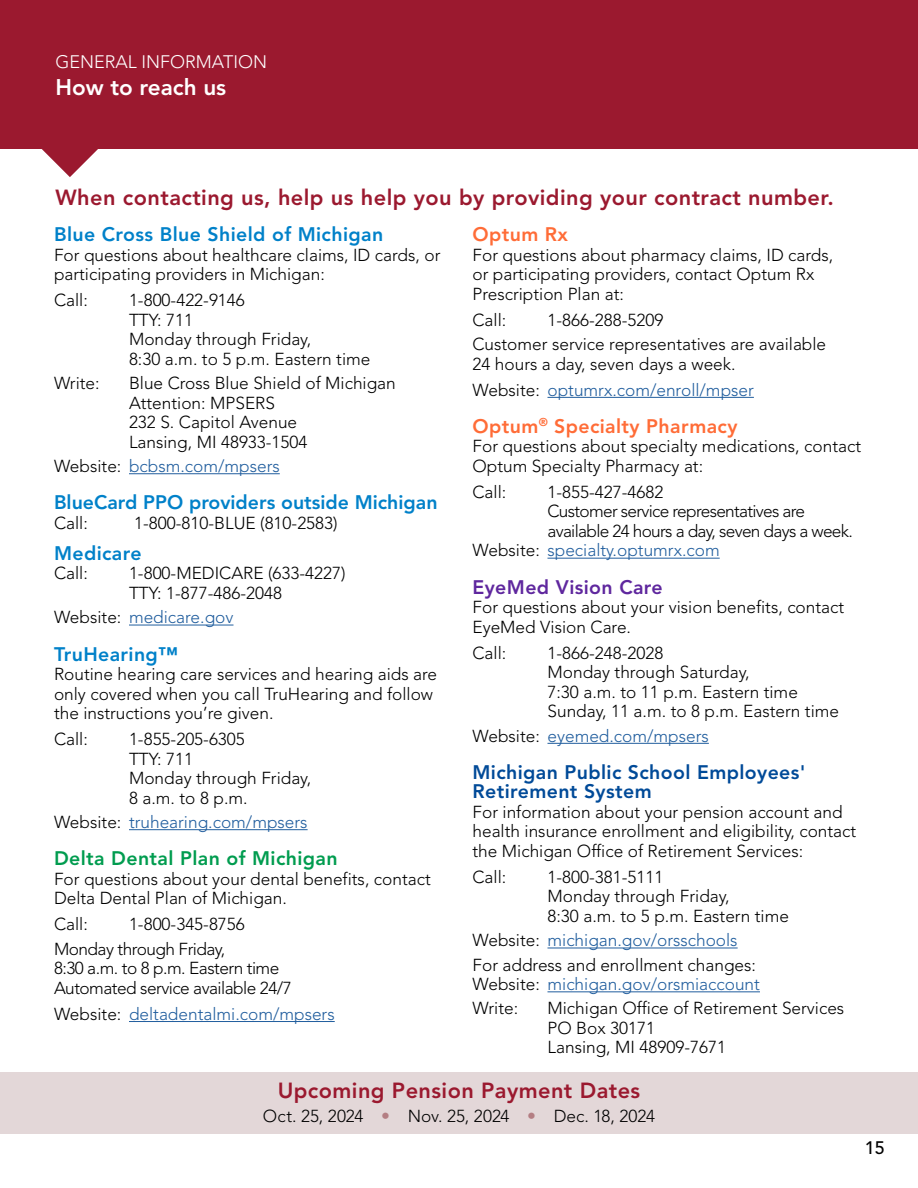
<style>
.page{position:relative;width:918px;height:1188px;background:#fff}
.page>*{position:absolute;margin:0;border:0;box-sizing:border-box;transform-origin:0 0}
.t1{font:800 22.5px "Avenir LT Std";color:#fff}
.t2{font:800 21.75px "Avenir LT Std";letter-spacing:.02em;color:#9b192f}
.t3{font:800 19.5px "Avenir LT Std";letter-spacing:.02em;color:#0081c9}
.t4{font:800 19.5px/19.5px "Avenir LT Std";letter-spacing:.02em;color:#004a98}
.t5{font:800 19.5px "Avenir LT Std";color:#0081c9}
.t6{font:800 19.5px "Avenir LT Std";letter-spacing:.02em;color:#ff6c37}
.t7{font:800 19.5px "Avenir LT Std";letter-spacing:.02em;color:#009c4f}
.t8{font:800 19.5px "Avenir LT Std";letter-spacing:.02em;color:#5f279e}
.t9{font:300 18px "Avenir LT Std";color:#fff}
.t10{font:500 18px "Avenir LT Std";color:#000}
.t11{font:300 17.25px/19.5px "Avenir LT Std";color:#000}
.t12{font:300 17.25px/24.3px "Avenir LT Std";color:#215e9e}
.t13{font:300 17.25px/24.3px "Avenir LT Std";letter-spacing:-.03em;color:#000}
.t14{font:300 17.25px "Avenir LT Std";letter-spacing:-.04em;color:#000}
.s1{color:#000}
.s2{color:#215e9e}
.s3{font-size:17.7px;color:#b47e83}
</style>
<div class="page">
<div style="left:0;top:1072px;width:918px;height:62px;background:#e3d7d8"></div>
<svg style="left:42px;top:149px;width:56px;height:28px"></svg>
<div style="left:0;top:0;width:918px;height:149px;background:#9b192f"></div>
<hr style="left:129px;top:473px;width:151px;height:1px;background:#215e9e">
<hr style="left:129px;top:625px;width:104px;height:1px;background:#215e9e">
<hr style="left:129px;top:829px;width:179px;height:1px;background:#215e9e">
<hr style="left:129px;top:1021px;width:206px;height:1px;background:#215e9e">
<hr style="left:548px;top:397px;width:206px;height:1px;background:#215e9e">
<hr style="left:548px;top:558px;width:172px;height:1px;background:#215e9e">
<hr style="left:548px;top:743px;width:161px;height:1px;background:#215e9e">
<hr style="left:548px;top:948px;width:190px;height:1px;background:#215e9e">
<hr style="left:548px;top:991px;width:212px;height:1px;background:#215e9e">
<p class="t9" style="left:56px;top:51px;width:213px">GENERAL INFORMATION</p>
<h1 class="t1" style="left:56px;top:74px;width:172px">How to reach us</h1>
<p class="t2" style="left:56px;top:185px;width:780px">When contacting us, help us help you by providing your contract number.</p>
<p class="t3" style="left:54px;top:223px;width:331px">Blue Cross Blue Shield of Michigan</p>
<p class="t11" style="left:54px;top:245px;width:388px">For questions about healthcare claims, ID cards, or participating providers in Michigan:</p>
<p class="t11" style="left:54px;top:291px;width:35px">Call:</p>
<p class="t11" style="left:129px;top:291px;width:243px">1‑800‑422‑9146<br>TTY: 711<br>Monday through Friday,<br>8:30 a.m. to 5 p.m. Eastern time</p>
<p class="t11" style="left:54px;top:373px;width:47px">Write:</p>
<p class="t11" style="left:129px;top:373px;width:268px">Blue Cross Blue Shield of Michigan<br>Attention: MPSERS<br>232 S. Capitol Avenue<br>Lansing, MI 48933-1504</p>
<p class="t12" style="left:54px;top:454px;width:227px"><span class="s1">Website:</span> bcbsm.com/mpsers</p>
<p class="t5" style="left:54px;top:491px;width:385px">BlueCard PPO providers outside Michigan</p>
<p class="t11" style="left:54px;top:513px;width:35px">Call:</p>
<p class="t11" style="left:134px;top:513px;width:205px">1‑800‑810‑BLUE (810‑2583)</p>
<p class="t3" style="left:54px;top:542px;width:89px">Medicare</p>
<p class="t11" style="left:54px;top:564px;width:35px">Call:</p>
<p class="t11" style="left:129px;top:564px;width:218px">1‑800‑MEDICARE (633‑4227)<br>TTY: 1‑877‑486‑2048</p>
<p class="t12" style="left:54px;top:605px;width:181px"><span class="s1">Website:</span> medicare.gov</p>
<p class="t3" style="left:54px;top:642px;width:125px">TruHearing™</p>
<p class="t11" style="left:54px;top:664px;width:385px">Routine hearing care services and hearing aids are only covered when you call TruHearing and follow the instructions you’re given.</p>
<p class="t11" style="left:54px;top:729px;width:35px">Call:</p>
<p class="t11" style="left:129px;top:729px;width:184px">1‑855‑205‑6305<br>TTY: 711<br>Monday through Friday,<br>8 a.m. to 8 p.m.</p>
<p class="t12" style="left:54px;top:810px;width:255px"><span class="s1">Website:</span> truhearing.com/mpsers</p>
<p class="t7" style="left:54px;top:847px;width:285px">Delta Dental Plan of Michigan</p>
<p class="t11" style="left:54px;top:869px;width:378px">For questions about your dental benefits, contact<br>Delta Dental Plan of Michigan.</p>
<p class="t11" style="left:54px;top:915px;width:35px">Call:</p>
<p class="t6" style="left:472px;top:223px;width:97px">Optum Rx</p>
<p class="t11" style="left:472px;top:245px;width:362px">For questions about pharmacy claims, ID cards, or participating providers, contact Optum Rx<br>Prescription Plan at:</p>
<p class="t11" style="left:472px;top:310px;width:35px">Call:</p>
<p class="t11" style="left:472px;top:308px;width:355px;line-height:24.3px;text-indent:75px">1-866-288-5209<br>Customer service representatives are available</p>
<p class="t11" style="left:472px;top:351px;width:283px;line-height:26px">24 hours a day, seven days a week.<br>Website: <span class="s2">optumrx.com/enroll/mpser</span></p>
<p class="t6" style="left:472px;top:415px;width:266px">Optum<sup>®</sup> Specialty Pharmacy</p>
<p class="t11" style="left:472px;top:437px;width:390px">For questions about specialty medications, contact<br>Optum Specialty Pharmacy at:</p>
<p class="t11" style="left:472px;top:482px;width:35px">Call:</p>
<p class="t11" style="left:548px;top:482px;width:117px">1‑855‑427‑4682</p>
<p class="t14" style="left:548px;top:501px;width:259px">Customer service representatives are</p>
<p class="t14" style="left:548px;top:521px;width:307px">available 24 hours a day, seven days a week.</p>
<p class="t12" style="left:472px;top:538px;width:249px"><span class="s1">Website:</span> specialty.optumrx.com</p>
<p class="t8" style="left:472px;top:575px;width:192px">EyeMed Vision Care</p>
<p class="t11" style="left:472px;top:598px;width:373px">For questions about your vision benefits, contact<br>EyeMed Vision Care.</p>
<p class="t11" style="left:472px;top:643px;width:35px">Call:</p>
<p class="t11" style="left:548px;top:643px;width:293px">1‑866‑248‑2028<br>Monday through Saturday,<br>7:30 a.m. to 11 p.m. Eastern time<br>Sunday, 11 a.m. to 8 p.m. Eastern time</p>
<p class="t12" style="left:472px;top:724px;width:238px"><span class="s1">Website:</span> eyemed.com/mpsers</p>
<p class="t4" style="left:472px;top:762px;width:335px">Michigan Public School Employees'<br>Retirement System</p>
<p class="t11" style="left:472px;top:802px;width:385px">For information about your pension account and health insurance enrollment and eligibility, contact the Michigan Office of Retirement Services:</p>
<p class="t11" style="left:472px;top:867px;width:35px">Call:</p>
<p class="t11" style="left:548px;top:867px;width:243px">1‑800‑381‑5111<br>Monday through Friday,<br>8:30 a.m. to 5 p.m. Eastern time</p>
<p class="t11" style="left:472px;top:928px;width:285px;line-height:24.3px">Website: <span class="s2">michigan.gov/orsschools<br></span>For address and enrollment changes:</p>
<p class="t12" style="left:472px;top:972px;width:289px"><span class="s1">Website:</span> michigan.gov/orsmiaccount<br><span class="s1">Write:</span></p>
<p class="t13" style="left:54px;top:912px;width:192px;text-indent:75px">1‑800‑345‑8756<br>Monday through Friday,</p>
<p class="t13" style="left:54px;top:959px;width:239px;line-height:19.5px">8:30 a.m. to 8 p.m. Eastern time<br>Automated service available 24/7</p>
<p class="t12" style="left:54px;top:1002px;width:282px"><span class="s1">Website:</span> deltadentalmi.com/mpsers</p>
<p class="t11" style="left:548px;top:999px;width:298px">Michigan Office of Retirement Services<br>PO Box 30171<br>Lansing, MI 48909‑7671</p>
<p class="t2" style="left:278px;top:1078px;width:364px">Upcoming Pension Payment Dates</p>
<p class="t11" style="left:263px;top:1106px;width:394px">Oct. 25, 2024 <span class="s3">•</span> Nov. 25, 2024 <span class="s3">•</span> Dec. 18, 2024</p>
<p class="t10" style="left:865px;top:1138px;width:22px">15</p>
</div>
